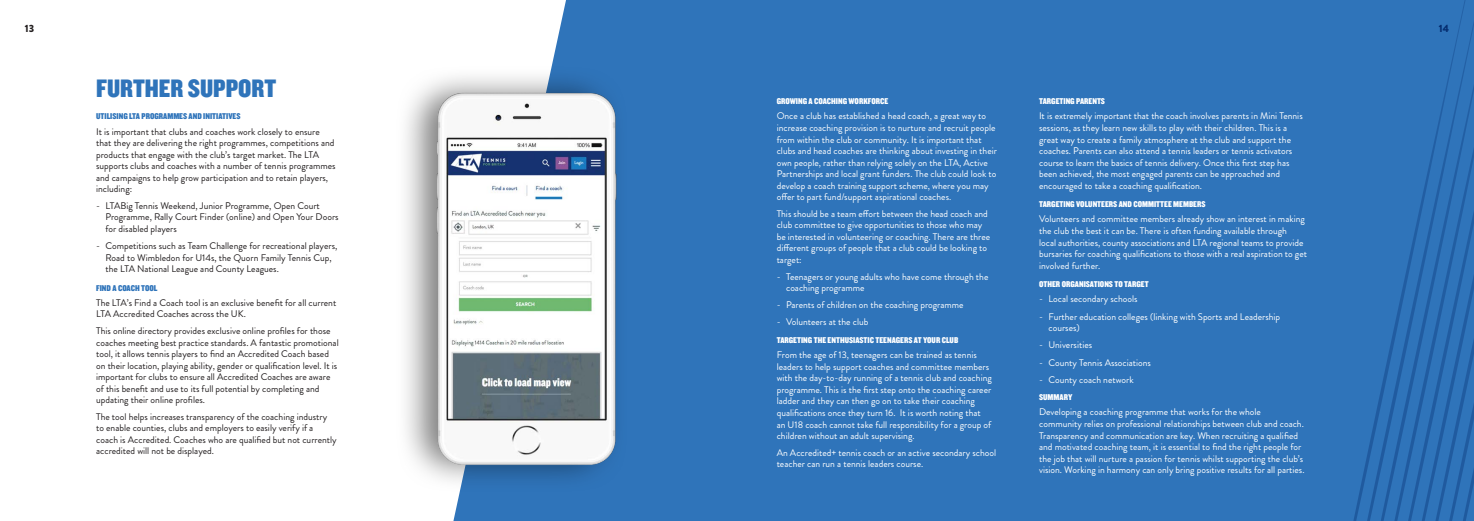
<style>
.page{position:relative;width:1474px;height:521px;background:#fff}
.page>*{position:absolute;margin:0;border:0;box-sizing:border-box;transform-origin:0 0}
.Heading{font:26.25px "Knockout 70 Full Welterwt";color:#2f74ba}
.Body_Copy{font:900 10.5px "Brandon Grotesque";color:#231f20}
.Body_Copy-2{font:900 10.5px "Brandon Grotesque";color:#052d6f}
.Body_Copy-3{font:9.62px/11.5px "Brandon Grotesque";color:#fff}
.Body_Copy-4{font:9.62px/11.5px "Brandon Grotesque";color:#231f20}
.Sub_Heading{font:8.75px "Knockout 70 Full Welterwt";color:#fff}
.Sub_Heading-2{font:8.75px "Knockout 70 Full Welterwt";color:#2f74ba}
</style>
<div class="page">
<div style="left:559px;top:0;width:914px;height:521px;background:#2f74ba"></div>
<div style="left:1353px;top:0;width:112px;height:521px;background:#2f74ba"></div>
<div style="left:1366px;top:20px;width:107px;height:501px;background:#2f74ba"></div>
<svg style="left:1380px;top:84px;width:93px;height:437px;background:#2d71b7"></svg>
<svg style="left:1394px;top:147px;width:79px;height:374px;background:#2b6eb4"></svg>
<img style="left:406px;top:33px;width:254px;height:488px">
<p class="Body_Copy" style="left:25px;top:21px;width:11px">13</p>
<p class="Body_Copy-2" style="left:1438px;top:21px;width:12px">14</p>
<p class="Heading" style="left:96px;top:71px;width:182px">FURTHER SUPPORT</p>
<p class="Sub_Heading-2" style="left:96px;top:111px;width:146px">UTILISING LTA PROGRAMMES AND INITIATIVES</p>
<p class="Body_Copy-4" style="left:96px;top:126px;width:241px">It is important that clubs and coaches work closely to ensure that they are delivering the right programmes, competitions and products that engage with the club’s target market. The LTA supports clubs and coaches with a number of tennis programmes and campaigns to help grow participation and to retain players, including:</p>
<p class="Body_Copy-4" style="left:106px;top:200px;width:234px;text-indent:-9px">- LTABig Tennis Weekend, Junior Programme, Open Court<br>Programme, Rally Court Finder (online) and Open Your Doors for disabled players</p>
<p class="Body_Copy-4" style="left:106px;top:240px;width:233px;text-indent:-9px">- Competitions such as Team Challenge for recreational players,<br>Road to Wimbledon for U14s, the Quorn Family Tennis Cup, the LTA National League and County Leagues.</p>
<p class="Sub_Heading-2" style="left:96px;top:282px;width:63px">FIND A COACH TOOL</p>
<p class="Body_Copy-4" style="left:96px;top:297px;width:242px">The LTA’s Find a Coach tool is an exclusive benefit for all current<br>LTA Accredited Coaches across the UK.</p>
<p class="Body_Copy-4" style="left:96px;top:325px;width:244px">This online directory provides exclusive online profiles for those coaches meeting best practice standards. A fantastic promotional tool, it allows tennis players to find an Accredited Coach based on their location, playing ability, gender or qualification level. It is important for clubs to ensure all Accredited Coaches are aware of this benefit and use to its full potential by completing and updating their online profiles.</p>
<p class="Body_Copy-4" style="left:96px;top:411px;width:242px">The tool helps increases transparency of the coaching industry to enable counties, clubs and employers to easily verify if a coach is Accredited. Coaches who are qualified but not currently accredited will not be displayed.</p>
<p class="Sub_Heading" style="left:776px;top:96px;width:113px">GROWING A COACHING WORKFORCE</p>
<p class="Body_Copy-3" style="left:776px;top:110px;width:222px">Once a club has established a head coach, a great way to increase coaching provision is to nurture and recruit people from within the club or community. It is important that clubs and head coaches are thinking about investing in their own people, rather than relying solely on the LTA, Active Partnerships and local grant funders. The club could look to develop a coach training support scheme, where you may offer to part fund/support aspirational coaches.</p>
<p class="Body_Copy-3" style="left:776px;top:208px;width:215px">This should be a team effort between the head coach and club committee to give opportunities to those who may be interested in volunteering or coaching. There are three different groups of people that a club could be looking to target:</p>
<p class="Body_Copy-3" style="left:786px;top:271px;width:204px;text-indent:-9px">- Teenagers or young adults who have come through the coaching programme</p>
<p class="Body_Copy-3" style="left:776px;top:299px;width:188px">- Parents of children on the coaching programme</p>
<p class="Body_Copy-3" style="left:776px;top:316px;width:93px">- Volunteers at the club</p>
<p class="Sub_Heading" style="left:776px;top:334px;width:183px">TARGETING THE ENTHUSIASTIC TEENAGERS AT YOUR CLUB</p>
<p class="Body_Copy-3" style="left:776px;top:349px;width:217px">From the age of 13, teenagers can be trained as tennis leaders to help support coaches and committee members with the day-to-day running of a tennis club and coaching programme. This is the first step onto the coaching career ladder and they can then go on to take their coaching qualifications once they turn 16. It is worth noting that an U18 coach cannot take full responsibility for a group of children without an adult supervising.</p>
<p class="Body_Copy-3" style="left:776px;top:447px;width:221px">An Accredited+ tennis coach or an active secondary school teacher can run a tennis leaders course.</p>
<p class="Sub_Heading" style="left:1039px;top:96px;width:67px">TARGETING PARENTS</p>
<p class="Body_Copy-3" style="left:1039px;top:110px;width:265px">It is extremely important that the coach involves parents in Mini Tennis sessions, as they learn new skills to play with their children. This is a great way to create a family atmosphere at the club and support the coaches. Parents can also attend a tennis leaders or tennis activators course to learn the basics of tennis delivery. Once this first step has been achieved, the most engaged parents can be approached and encouraged to take a coaching qualification.</p>
<p class="Sub_Heading" style="left:1039px;top:199px;width:168px">TARGETING VOLUNTEERS AND COMMITTEE MEMBERS</p>
<p class="Body_Copy-3" style="left:1039px;top:213px;width:269px">Volunteers and committee members already show an interest in making the club the best it can be. There is often funding available through<br>local authorities, county associations and LTA regional teams to provide bursaries for coaching qualifications to those with a real aspiration to get involved further.</p>
<p class="Sub_Heading" style="left:1039px;top:278px;width:111px">OTHER ORGANISATIONS TO TARGET</p>
<p class="Body_Copy-3" style="left:1039px;top:293px;width:100px">- Local secondary schools</p>
<p class="Body_Copy-3" style="left:1048px;top:311px;width:233px;text-indent:-9px">- Further education colleges (linking with Sports and Leadership courses)</p>
<p class="Body_Copy-3" style="left:1039px;top:339px;width:55px">- Universities</p>
<p class="Body_Copy-3" style="left:1039px;top:356px;width:113px">- County Tennis Associations</p>
<p class="Body_Copy-3" style="left:1039px;top:374px;width:96px">- County coach network</p>
<p class="Sub_Heading" style="left:1039px;top:391px;width:35px">SUMMARY</p>
<p class="Body_Copy-3" style="left:1039px;top:406px;width:267px">Developing a coaching programme that works for the whole community relies on professional relationships between club and coach.<br>Transparency and communication are key. When recruiting a qualified and motivated coaching team, it is essential to find the right people for the job that will nurture a passion for tennis whilst supporting the club’s vision. Working in harmony can only bring positive results for all parties.</p>
</div>
